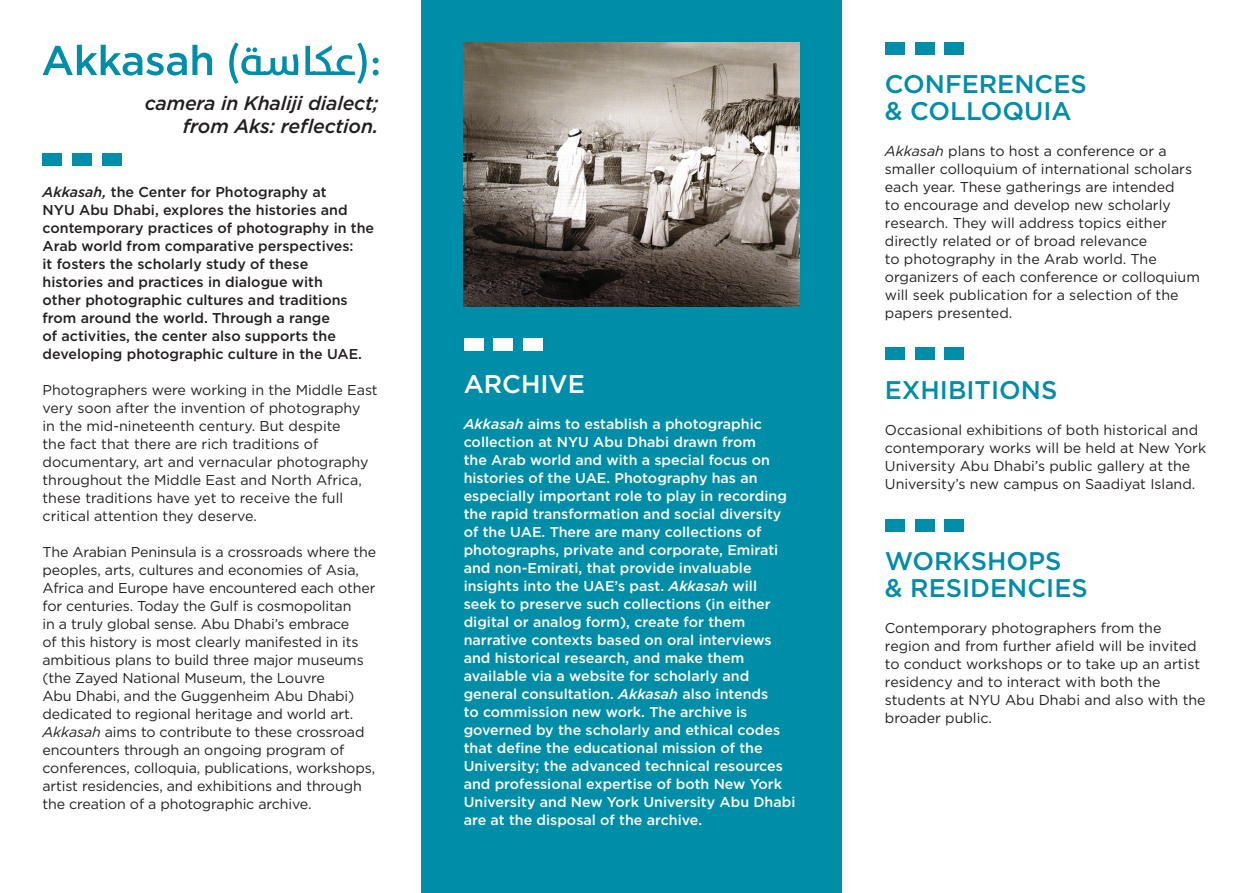
<style>
.page{position:relative;width:1255px;height:893px;background:#fff}
.page>*{position:absolute;margin:0;border:0;box-sizing:border-box;transform-origin:0 0}
.t1{font:500 25.5px/27px "Gotham";color:#008da8}
.t2{font:500 25.5px "Gotham";color:#fff}
.t3{font:italic 500 19.5px/22.5px "Gotham";letter-spacing:-.01em;color:#231f20;text-align:right}
.t4{font:14.25px/18px "Gotham";color:#231f20}
.t5{font:500 14.25px/18px "Gotham";color:#fff}
.t6{font:500 14.25px/18px "Gotham";color:#231f20}
.s1{font-style:italic}
</style>
<div class="page">
<div style="left:421px;top:0;width:421px;height:893px;background:#008da8"></div>
<svg style="left:43px;top:43px;width:335px;height:41px"></svg>
<div style="left:43px;top:153px;width:19px;height:13px;background:#008da8"></div>
<div style="left:72px;top:153px;width:20px;height:13px;background:#008da8"></div>
<div style="left:102px;top:153px;width:20px;height:13px;background:#008da8"></div>
<div style="left:463px;top:338px;width:20px;height:13px;background:#fff"></div>
<div style="left:493px;top:338px;width:20px;height:13px;background:#fff"></div>
<div style="left:523px;top:338px;width:20px;height:13px;background:#fff"></div>
<img style="left:463px;top:43px;width:336px;height:263px">
<div style="left:884px;top:43px;width:20px;height:12px;background:#008da8"></div>
<div style="left:914px;top:43px;width:20px;height:12px;background:#008da8"></div>
<div style="left:944px;top:43px;width:20px;height:12px;background:#008da8"></div>
<div style="left:884px;top:348px;width:20px;height:12px;background:#008da8"></div>
<div style="left:914px;top:348px;width:20px;height:12px;background:#008da8"></div>
<div style="left:944px;top:348px;width:20px;height:12px;background:#008da8"></div>
<div style="left:884px;top:519px;width:20px;height:12px;background:#008da8"></div>
<div style="left:914px;top:519px;width:20px;height:12px;background:#008da8"></div>
<div style="left:944px;top:519px;width:20px;height:12px;background:#008da8"></div>
<h2 class="t3" style="left:145px;top:92px;width:235px">camera in Khaliji dialect; from Aks: reflection.</h2>
<p class="t6" style="left:43px;top:183px;width:333px"><span class="s1">Akkasah,</span> the Center for Photography at<br>NYU Abu Dhabi, explores the histories and contemporary practices of photography in the Arab world from comparative perspectives:<br>it fosters the scholarly study of these<br>histories and practices in dialogue with<br>other photographic cultures and traditions from around the world. Through a range<br>of activities, the center also supports the developing photographic culture in the UAE.</p>
<p class="t4" style="left:43px;top:380px;width:337px">Photographers were working in the Middle East very soon after the invention of photography<br>in the mid-nineteenth century. But despite<br>the fact that there are rich traditions of documentary, art and vernacular photography throughout the Middle East and North Africa, these traditions have yet to receive the full critical attention they deserve.</p>
<p class="t4" style="left:43px;top:542px;width:335px">The Arabian Peninsula is a crossroads where the peoples, arts, cultures and economies of Asia, Africa and Europe have encountered each other for centuries. Today the Gulf is cosmopolitan<br>in a truly global sense. Abu Dhabi’s embrace<br>of this history is most clearly manifested in its ambitious plans to build three major museums (the Zayed National Museum, the Louvre<br>Abu Dhabi, and the Guggenheim Abu Dhabi) dedicated to regional heritage and world art.<br><span class="s1">Akkasah</span> aims to contribute to these crossroad encounters through an ongoing program of conferences, colloquia, publications, workshops, artist residencies, and exhibitions and through the creation of a photographic archive.</p>
<h1 class="t2" style="left:463px;top:367px;width:123px">ARCHIVE</h1>
<p class="t5" style="left:463px;top:415px;width:333px"><span class="s1">Akkasah</span> aims to establish a photographic collection at NYU Abu Dhabi drawn from<br>the Arab world and with a special focus on histories of the UAE. Photography has an especially important role to play in recording the rapid transformation and social diversity of the UAE. There are many collections of photographs, private and corporate, Emirati and non-Emirati, that provide invaluable insights into the UAE’s past. <span class="s1">Akkasah</span> will<br>seek to preserve such collections (in either digital or analog form), create for them narrative contexts based on oral interviews and historical research, and make them available via a website for scholarly and general consultation. <span class="s1">Akkasah</span> also intends<br>to commission new work. The archive is governed by the scholarly and ethical codes that define the educational mission of the University; the advanced technical resources and professional expertise of both New York University and New York University Abu Dhabi are at the disposal of the archive.</p>
<h1 class="t1" style="left:884px;top:70px;width:203px">CONFERENCES &amp; COLLOQUIA</h1>
<p class="t4" style="left:884px;top:142px;width:316px"><span class="s1">Akkasah</span> plans to host a conference or a smaller colloquium of international scholars each year. These gatherings are intended<br>to encourage and develop new scholarly research. They will address topics either directly related or of broad relevance<br>to photography in the Arab world. The organizers of each conference or colloquium will seek publication for a selection of the papers presented.</p>
<h1 class="t1" style="left:884px;top:376px;width:174px">EXHIBITIONS</h1>
<p class="t4" style="left:884px;top:421px;width:323px">Occasional exhibitions of both historical and contemporary works will be held at New York University Abu Dhabi’s public gallery at the University’s new campus on Saadiyat Island.</p>
<h1 class="t1" style="left:884px;top:547px;width:204px">WORKSHOPS<br>&amp; RESIDENCIES</h1>
<p class="t4" style="left:884px;top:619px;width:322px">Contemporary photographers from the region and from further afield will be invited to conduct workshops or to take up an artist residency and to interact with both the students at NYU Abu Dhabi and also with the broader public.</p>
</div>
